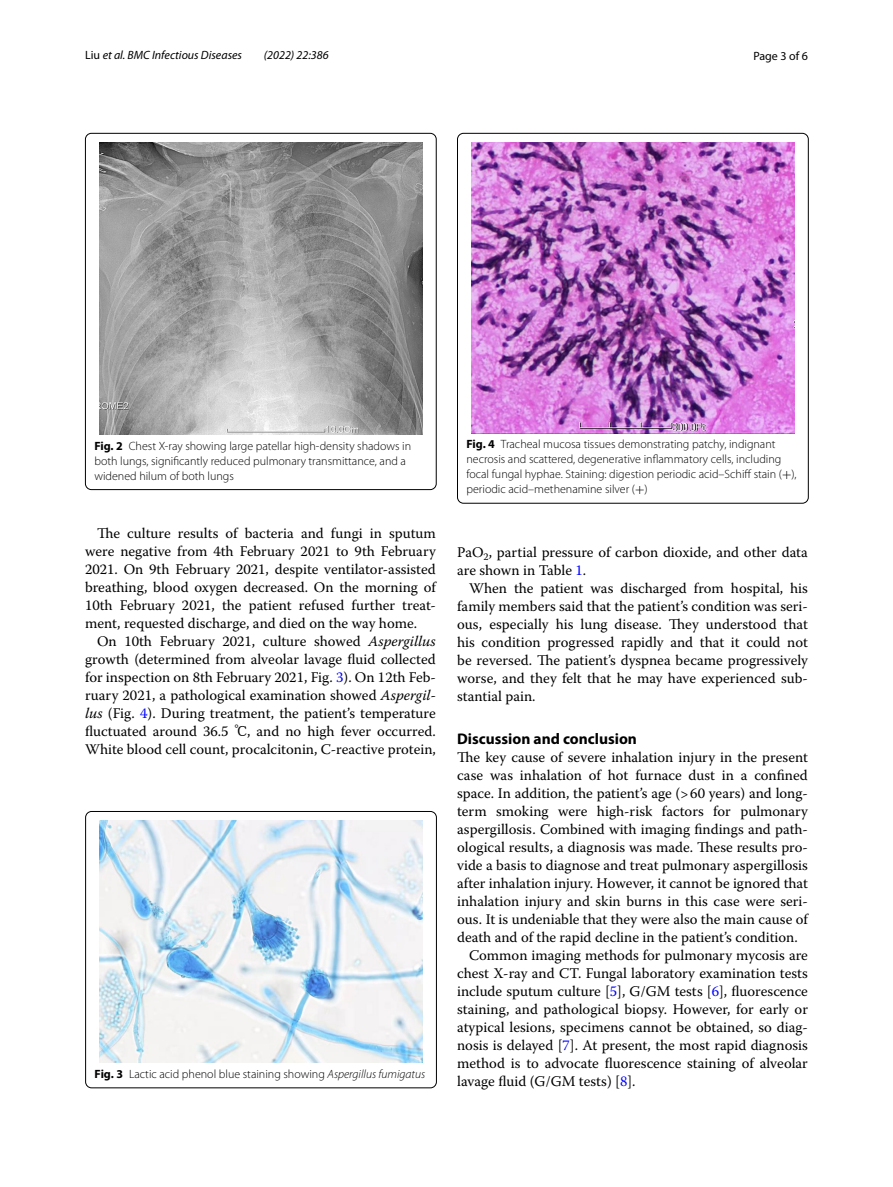
<style>
.page{position:relative;width:893px;height:1187px;background:#fff}
.page>*{position:absolute;margin:0;border:0;box-sizing:border-box;transform-origin:0 0}
.t1{font:700 15.45px "Myriad Pro";color:#000}
.t2{font:14.7px/18px "Warnock Pro";color:#000;text-align:justify}
.t3{font:300 12px/15px "Myriad Pro";color:#000}
.t4{font:italic 12px "Myriad Pro";color:#000}
.t5{font:12px "Myriad Pro";color:#000}
.s1{font-style:normal}
.s2{font-weight:700}
.s3{font-style:italic}
.s4{color:#00f}
.s5{font-family:"Code 2000"}
.s6{font-family:"MTSY";font-weight:400}
</style>
<div class="page">
<img style="left:99px;top:142px;width:323px;height:292px">
<div style="left:85px;top:133px;width:351px;height:357px;border:1px solid #000;border-radius:6px"></div>
<img style="left:99px;top:820px;width:324px;height:242px">
<div style="left:85px;top:811px;width:352px;height:276px;border:1px solid #000;border-radius:6px"></div>
<img style="left:471px;top:142px;width:323px;height:291px">
<div style="left:457px;top:133px;width:351px;height:370px;border:1px solid #000;border-radius:6px"></div>
<p class="t4" style="left:85px;top:48px;width:159px"><span class="s1">Liu</span> et al. BMC Infectious Diseases</p>
<p class="t4" style="left:264px;top:48px;width:66px">(2022) 22:386</p>
<p class="t5" style="left:753px;top:48px;width:56px">Page 3 of 6</p>
<p class="t3" style="left:94px;top:438px;width:318px"><span class="s2">Fig. 2</span> Chest X-ray showing large patellar high-density shadows in both lungs, significantly reduced pulmonary transmittance, and a widened hilum of both lungs</p>
<p class="t2" style="left:85px;top:524px;width:352px;text-indent:12px">The culture results of bacteria and fungi in sputum were negative from 4th February 2021 to 9th February 2021. On 9th February 2021, despite ventilator-assisted breathing, blood oxygen decreased. On the morning of 10th February 2021, the patient refused further treat&shy;ment, requested discharge, and died on the way home.</p>
<p class="t2" style="left:85px;top:632px;width:352px;text-indent:12px">On 10th February 2021, culture showed <span class="s3">Aspergillus </span>growth (determined from alveolar lavage fluid collected for inspection on 8th February 2021, Fig. <span class="s4">3</span>). On 12th Feb&shy;ruary 2021, a pathological examination showed <span class="s3">Aspergil&shy;lus</span> (Fig. <span class="s4">4</span>). During treatment, the patient’s temperature fluctuated around 36.5 <span class="s5">℃</span>, and no high fever occurred.<br>White blood cell count, procalcitonin, C-reactive protein,</p>
<p class="t3" style="left:95px;top:1066px;width:332px"><span class="s2">Fig. 3</span> Lactic acid phenol blue staining showing <span class="s3">Aspergillus fumigatus</span></p>
<p class="t3" style="left:466px;top:437px;width:332px"><span class="s2">Fig. 4</span> Tracheal mucosa tissues demonstrating patchy, indignant necrosis and scattered, degenerative inflammatory cells, including focal fungal hyphae. Staining: digestion periodic acid–Schiff stain (<span class="s6">+</span>), periodic acid–methenamine silver (<span class="s6">+</span>)</p>
<p class="t2" style="left:457px;top:542px;width:352px">PaO<sub>2</sub>, partial pressure of carbon dioxide, and other data are shown in Table <span class="s4">1</span>.</p>
<p class="t2" style="left:457px;top:578px;width:352px;text-indent:12px">When the patient was discharged from hospital, his family members said that the patient’s condition was seri&shy;ous, especially his lung disease. They understood that his condition progressed rapidly and that it could not be reversed. The patient’s dyspnea became progressively worse, and they felt that he may have experienced sub&shy;stantial pain.</p>
<p class="t1" style="left:457px;top:728px;width:181px">Discussion and conclusion</p>
<p class="t2" style="left:457px;top:747px;width:352px">The key cause of severe inhalation injury in the present</p>
<p class="t2" style="left:457px;top:765px;width:352px">case was inhalation of hot furnace dust in a confined</p>
<p class="t2" style="left:457px;top:783px;width:352px">space. In addition, the patient’s age (&gt;60 years) and long-</p>
<p class="t2" style="left:457px;top:801px;width:352px">term smoking were high-risk factors for pulmonary</p>
<p class="t2" style="left:457px;top:819px;width:352px">aspergillosis. Combined with imaging findings and path-</p>
<p class="t2" style="left:457px;top:837px;width:352px">ological results, a diagnosis was made. These results pro-</p>
<p class="t2" style="left:457px;top:855px;width:352px">vide a basis to diagnose and treat pulmonary aspergillosis</p>
<p class="t2" style="left:457px;top:873px;width:352px">after inhalation injury. However, it cannot be ignored that</p>
<p class="t2" style="left:457px;top:891px;width:352px">inhalation injury and skin burns in this case were seri-</p>
<p class="t2" style="left:457px;top:909px;width:352px">ous. It is undeniable that they were also the main cause of</p>
<p class="t2" style="left:457px;top:927px;width:342px">death and of the rapid decline in the patient’s condition.</p>
<p class="t2" style="left:469px;top:945px;width:340px">Common imaging methods for pulmonary mycosis are</p>
<p class="t2" style="left:457px;top:963px;width:352px">chest X-ray and CT. Fungal laboratory examination tests</p>
<p class="t2" style="left:457px;top:981px;width:352px">include sputum culture [<span class="s4">5</span>], G/GM tests [<span class="s4">6</span>], fluorescence</p>
<p class="t2" style="left:457px;top:999px;width:352px">staining, and pathological biopsy. However, for early or</p>
<p class="t2" style="left:457px;top:1017px;width:352px">atypical lesions, specimens cannot be obtained, so diag-</p>
<p class="t2" style="left:457px;top:1035px;width:352px">nosis is delayed [<span class="s4">7</span>]. At present, the most rapid diagnosis</p>
<p class="t2" style="left:457px;top:1053px;width:352px">method is to advocate fluorescence staining of alveolar</p>
<p class="t2" style="left:457px;top:1071px;width:180px">lavage fluid (G/GM tests) [<span class="s4">8</span>].</p>
</div>
